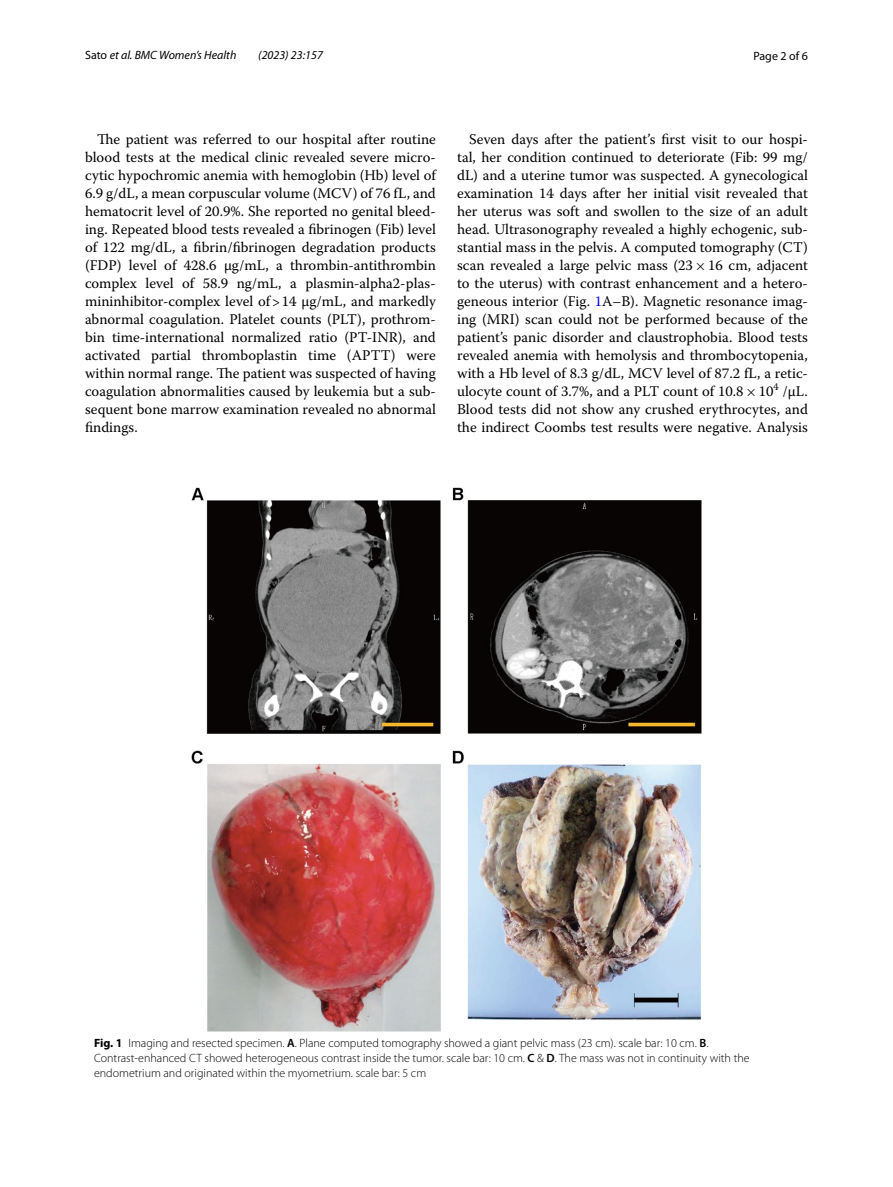
<style>
.page{position:relative;width:893px;height:1187px;background:#fff}
.page>*{position:absolute;margin:0;border:0;box-sizing:border-box;transform-origin:0 0}
.t1{font:14.7px/18px "Warnock Pro";color:#000;text-align:justify}
.t2{font:300 12px/15px "Myriad Pro";color:#000}
.t3{font:italic 12px "Myriad Pro";color:#000}
.t4{font:12px "Myriad Pro";color:#000}
.s1{font-style:normal}
.s2{font-family:"MTSY"}
.s3{color:#00f}
.s4{font-weight:700}
.s5{font-weight:600}
</style>
<div class="page">
<img style="left:191px;top:487px;width:511px;height:544px">
<p class="t3" style="left:85px;top:48px;width:153px"><span class="s1">Sato</span> et al. BMC Women’s Health</p>
<p class="t3" style="left:258px;top:48px;width:66px">(2023) 23:157</p>
<p class="t4" style="left:753px;top:48px;width:56px">Page 2 of 6</p>
<p class="t1" style="left:85px;top:130px;width:352px;text-indent:12px">The patient was referred to our hospital after routine blood tests at the medical clinic revealed severe micro&shy;cytic hypochromic anemia with hemoglobin (Hb) level of 6.9 g/dL, a mean corpuscular volume (MCV) of 76 fL, and hematocrit level of 20.9%. She reported no genital bleed&shy;ing. Repeated blood tests revealed a fibrinogen (Fib) level of 122 mg/dL, a fibrin/fibrinogen degradation products (FDP) level of 428.6 µg/mL, a thrombin-antithrombin complex level of 58.9 ng/mL, a plasmin-alpha2-plas&shy;mininhibitor-complex level of&gt;14 µg/mL, and markedly abnormal coagulation. Platelet counts (PLT), prothrom&shy;bin time-international normalized ratio (PT-INR), and activated partial thromboplastin time (APTT) were within normal range. The patient was suspected of having coagulation abnormalities caused by leukemia but a sub&shy;sequent bone marrow examination revealed no abnormal findings.</p>
<p class="t1" style="left:457px;top:130px;width:352px;text-indent:12px">Seven days after the patient’s first visit to our hospi&shy;tal, her condition continued to deteriorate (Fib: 99 mg/ dL) and a uterine tumor was suspected. A gynecological examination 14 days after her initial visit revealed that her uterus was soft and swollen to the size of an adult head. Ultrasonography revealed a highly echogenic, sub&shy;stantial mass in the pelvis. A computed tomography (CT) scan revealed a large pelvic mass (23<span class="s2">×</span>16 cm, adjacent to the uterus) with contrast enhancement and a hetero&shy;geneous interior (Fig. <span class="s3">1</span>A–B). Magnetic resonance imag&shy;ing (MRI) scan could not be performed because of the patient’s panic disorder and claustrophobia. Blood tests revealed anemia with hemolysis and thrombocytopenia, with a Hb level of 8.3 g/dL, MCV level of 87.2 fL, a retic&shy;ulocyte count of 3.7%, and a PLT count of 10.8<span class="s2">×</span> -10<sup>4</sup> /µL.<br>Blood tests did not show any crushed erythrocytes, and the indirect Coombs test results were negative. Analysis</p>
<p class="t2" style="left:94px;top:1035px;width:657px"><span class="s4">Fig. 1</span> Imaging and resected specimen. <span class="s5">A</span>. Plane computed tomography showed a giant pelvic mass (23 cm). scale bar: 10 cm. <span class="s5">B</span>.<br>Contrast-enhanced CT showed heterogeneous contrast inside the tumor. scale bar: 10 cm. <span class="s5">C</span> &amp; <span class="s5">D</span>. The mass was not in continuity with the endometrium and originated within the myometrium. scale bar: 5 cm</p>
</div>
